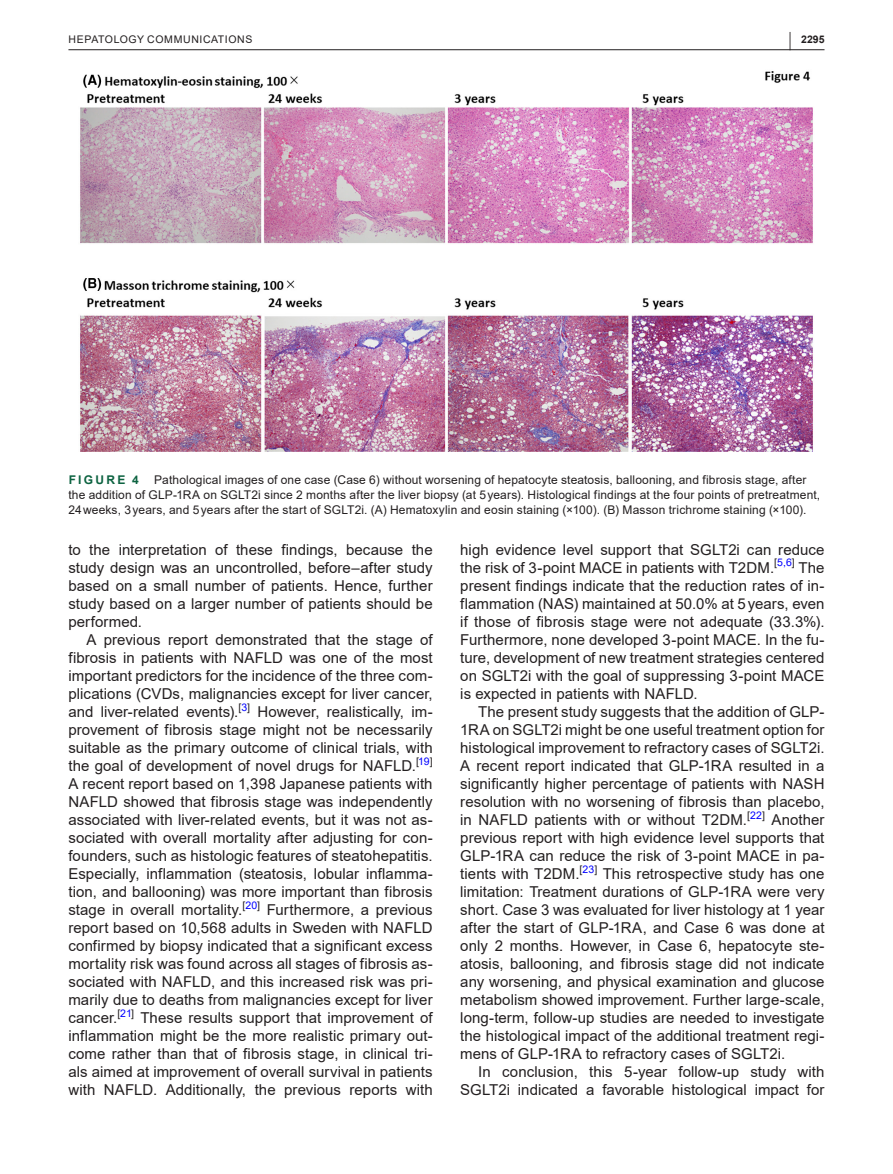
<style>
.page{position:relative;width:893px;height:1174px;background:#fff}
.page>*{position:absolute;margin:0;border:0;box-sizing:border-box;transform-origin:0 0}
.t1{font:700 19.5px "Arial";color:#231f20;scale:.38 1}
.t2{font:15px/18px "Arial";letter-spacing:.005em;color:#231f20;text-align:justify}
.t3{font:12px/15px "Arial";letter-spacing:.01em;color:#231f20}
.t4{font:700 12px "Arial";letter-spacing:.19em;color:#0d6341}
.t5{font:10.5px "Arial";letter-spacing:.05em;color:#231f20}
.t6{font:10.5px "Arial";color:#00f}
.t7{font:700 10.5px "Arial";color:#231f20}
.s1{color:#00f}
.s2{color:#231f20}
</style>
<div class="page">
<hr style="left:68px;top:49px;width:756px;height:1px;background:#231f20">
<img style="left:80px;top:71px;width:733px;height:381px">
<h1 class="t1" style="left:789px;top:25px;width:7px">|</h1>
<p class="t5" style="left:69px;top:32px;width:185px">HEPATOLOGY COMMUNICATIONS</p>
<p class="t7" style="left:801px;top:32px;width:25px">2295</p>
<p class="t3" style="left:68px;top:472px;width:753px;text-indent:86px">Pathological images of one case (Case 6) without worsening of hepatocyte steatosis, ballooning, and fibrosis stage, after the addition of GLP-1RA on SGLT2i since 2 months after the liver biopsy (at 5years). Histological findings at the four points of pretreatment,<br>24weeks, 3years, and 5years after the start of SGLT2i. (A) Hematoxylin and eosin staining (×100). (B) Masson trichrome staining (×100).</p>
<p class="t4" style="left:69px;top:471px;width:72px">FIGURE 4</p>
<p class="t2" style="left:68px;top:541px;width:366px">to the interpretation of these findings, because the study design was an uncontrolled, before–after study based on a small number of patients. Hence, further study based on a larger number of patients should be performed.</p>
<p class="t2" style="left:68px;top:631px;width:366px;text-indent:18px">A previous report demonstrated that the stage of fibrosis in patients with NAFLD was one of the most important predictors for the incidence of the three com&shy;plications (CVDs, malignancies except for liver cancer, and liver-related events).</p>
<p class="t5" style="left:238px;top:699px;width:13px">[<span class="s1">3</span>]</p>
<p class="t2" style="left:68px;top:703px;width:366px;text-indent:189px">However, realistically, im&shy;provement of fibrosis stage might not be necessarily suitable as the primary outcome of clinical trials, with the goal of development of novel drugs for NAFLD.</p>
<p class="t5" style="left:416px;top:753px;width:18px">[<span class="s1">19</span>]</p>
<p class="t2" style="left:68px;top:775px;width:366px">A recent report based on 1,398 Japanese patients with NAFLD showed that fibrosis stage was independently associated with liver-related events, but it was not as&shy;sociated with overall mortality after adjusting for con&shy;founders, such as histologic features of steatohepatitis.<br>Especially, inflammation (steatosis, lobular inflamma&shy;tion, and ballooning) was more important than fibrosis stage in overall mortality.</p>
<p class="t5" style="left:242px;top:897px;width:19px">[<span class="s1">20</span>]</p>
<p class="t2" style="left:68px;top:901px;width:366px;text-indent:198px">Furthermore, a previous report based on 10,568 adults in Sweden with NAFLD confirmed by biopsy indicated that a significant excess mortality risk was found across all stages of fibrosis as&shy;sociated with NAFLD, and this increased risk was pri&shy;marily due to deaths from malignancies except for liver cancer.</p>
<p class="t5" style="left:117px;top:1005px;width:18px">[<span class="s1">21</span>]</p>
<p class="t2" style="left:68px;top:1009px;width:366px;text-indent:72px">These results support that improvement of inflammation might be the more realistic primary out&shy;come rather than that of fibrosis stage, in clinical tri&shy;als aimed at improvement of overall survival in patients with NAFLD. Additionally, the previous reports with</p>
<p class="t2" style="left:460px;top:541px;width:366px">high evidence level support that SGLT2i can reduce the risk of 3-point MACE in patients with T2DM.</p>
<p class="t6" style="left:774px;top:555px;width:22px"><span class="s2">[</span>5,6<span class="s2">]</span></p>
<p class="t2" style="left:460px;top:559px;width:366px;text-indent:338px">The present findings indicate that the reduction rates of in&shy;flammation (NAS) maintained at 50.0% at 5years, even if those of fibrosis stage were not adequate (33.3%).<br>Furthermore, none developed 3-point MACE. In the fu&shy;ture, development of new treatment strategies centered on SGLT2i with the goal of suppressing 3-point MACE is expected in patients with NAFLD.</p>
<p class="t2" style="left:460px;top:703px;width:366px;text-indent:18px">The present study suggests that the addition of GLP-1RA on SGLT2i might be one useful treatment option for histological improvement to refractory cases of SGLT2i.<br>A recent report indicated that GLP-1RA resulted in a significantly higher percentage of patients with NASH resolution with no worsening of fibrosis than placebo, in NAFLD patients with or without T2DM.</p>
<p class="t5" style="left:747px;top:807px;width:19px">[<span class="s1">22</span>]</p>
<p class="t2" style="left:460px;top:811px;width:366px;text-indent:311px">Another previous report with high evidence level supports that GLP-1RA can reduce the risk of 3-point MACE in pa&shy;tients with T2DM.</p>
<p class="t5" style="left:580px;top:861px;width:19px">[<span class="s1">23</span>]</p>
<p class="t2" style="left:460px;top:865px;width:366px;text-indent:142px">This retrospective study has one limitation: Treatment durations of GLP-1RA were very short. Case 3 was evaluated for liver histology at 1 year after the start of GLP-1RA, and Case 6 was done at only 2 months. However, in Case 6, hepatocyte ste&shy;atosis, ballooning, and fibrosis stage did not indicate any worsening, and physical examination and glucose metabolism showed improvement. Further large-scale, long-term, follow-up studies are needed to investigate the histological impact of the additional treatment regi&shy;mens of GLP-1RA to refractory cases of SGLT2i.</p>
<p class="t2" style="left:460px;top:1063px;width:366px;text-align:right">In conclusion, this 5-year follow-up study with<br>SGLT2i indicated a favorable histological impact for</p>
</div>
